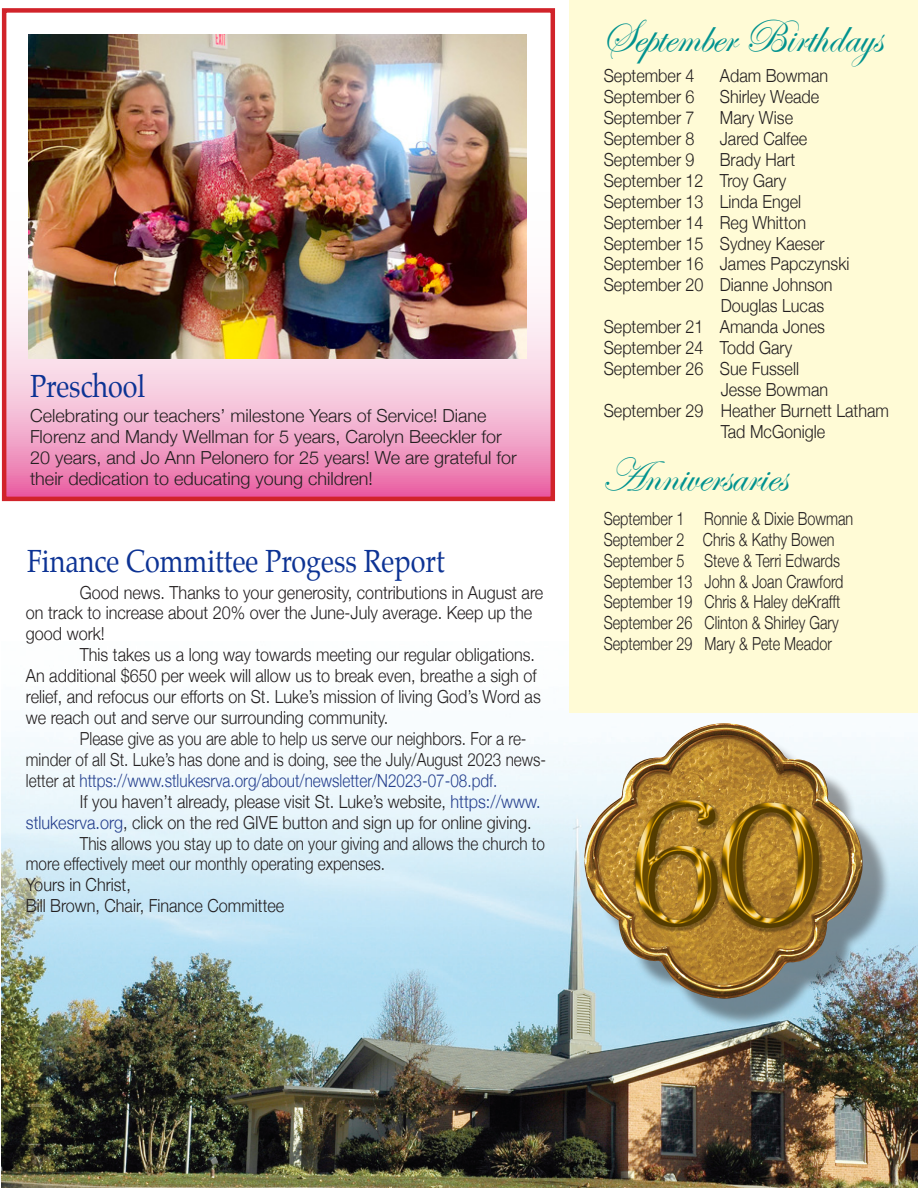
<style>
.page{position:relative;width:918px;height:1188px;background:#fff}
.page>*{position:absolute;margin:0;border:0;box-sizing:border-box;transform-origin:0 0}
.t1{font:47.85px "Edwardian Script ITC";color:#00928f;scale:.95 1}
.t2{font:31.35px "Palatino";color:#0d3394;scale:.86 1}
.t3{font:300 18px/20.9px "Helvetica Neue";color:#231f20;scale:.9 1}
.t4{font:300 18px/20.9px "Helvetica Neue";color:#231f20;scale:.85 1}
.t5{font:300 18px "Helvetica Neue";color:#231f20;scale:.8 1}
.t6{font:300 18px/20.9px "Helvetica Neue";color:#231f20}
.s1{color:#253f8e}
</style>
<div class="page">
<img style="left:1px;top:737px;width:917px;height:451px">
<svg style="left:7px;top:34px;width:543px;height:462px"></svg>
<div style="left:2px;top:8px;width:553px;height:493px;border:4px solid #d1232a"></div>
<div style="left:569px;top:0;width:349px;height:713px;background:#fffbd6"></div>
<img style="left:29px;top:34px;width:498px;height:324px">
<div style="left:596px;top:735px;width:295px;height:292px;background:#231f20;opacity:.45"></div>
<img style="left:572px;top:723px;width:294px;height:276px">
<p class="t2" style="left:30px;top:360px;width:136px">Preschool</p>
<p class="t6" style="left:30px;top:404px;width:488px">Celebrating our teachers’ milestone Years of Service! Diane Florenz and Mandy Wellman for 5 years, Carolyn Beeckler for 20 years, and Jo Ann Pelonero for 25 years! We are grateful for their dedication to educating young children!</p>
<p class="t2" style="left:27px;top:535px;width:487px">Finance Committee Progess Report</p>
<p class="t3" style="left:26px;top:581px;width:576px;text-indent:54px">Good news. Thanks to your generosity, contributions in August are on track to increase about 20% over the June-July average. Keep up the good work!</p>
<p class="t3" style="left:26px;top:643px;width:574px;text-indent:54px">This takes us a long way towards meeting our regular obligations.<br>An additional $650 per week will allow us to break even, breathe a sigh of relief, and refocus our efforts on St. Luke’s mission of living God’s Word as we reach out and serve our surrounding community.</p>
<p class="t4" style="left:26px;top:727px;width:614px;text-indent:54px">Please give as you are able to help us serve our neighbors. For a re&shy;minder of all St. Luke’s has done and is doing, see the July/August 2023 news&shy;letter at <span class="s1">https://www.stlukesrva.org/about/newsletter/N2023-07-08.pdf.</span></p>
<p class="t3" style="left:80px;top:790px;width:514px">If you haven’t already, please visit St. Luke’s website, <span class="s1">https://www.</span></p>
<p class="t3" style="left:26px;top:811px;width:563px"><span class="s1">stlukesrva.org</span>, click on the red GIVE button and sign up for online giving.</p>
<p class="t4" style="left:80px;top:832px;width:549px">This allows you stay up to date on your giving and allows the church to</p>
<p class="t4" style="left:26px;top:853px;width:424px">more effectively meet our monthly operating expenses.</p>
<p class="t3" style="left:26px;top:874px;width:118px">Yours in Christ,</p>
<p class="t3" style="left:26px;top:894px;width:289px">Bill Brown, Chair, Finance Committee</p>
<p class="t1" style="left:601px;top:11px;width:297px">September Birthdays</p>
<p class="t3" style="left:604px;top:64px;width:103px">September 4</p>
<p class="t3" style="left:720px;top:64px;width:122px">Adam Bowman</p>
<p class="t3" style="left:604px;top:85px;width:103px">September 6</p>
<p class="t3" style="left:720px;top:85px;width:112px">Shirley Weade</p>
<p class="t3" style="left:604px;top:106px;width:103px">September 7</p>
<p class="t3" style="left:720px;top:106px;width:83px">Mary Wise</p>
<p class="t3" style="left:604px;top:127px;width:103px">September 8</p>
<p class="t3" style="left:720px;top:127px;width:99px">Jared Calfee</p>
<p class="t3" style="left:604px;top:148px;width:103px">September 9</p>
<p class="t3" style="left:720px;top:148px;width:85px">Brady Hart</p>
<p class="t3" style="left:604px;top:169px;width:204px">September 12 Troy Gary</p>
<p class="t3" style="left:604px;top:190px;width:221px">September 13 Linda Engel</p>
<p class="t3" style="left:604px;top:211px;width:227px">September 14 Reg Whitton</p>
<p class="t3" style="left:604px;top:232px;width:247px">September 15 Sydney Kaeser</p>
<p class="t3" style="left:604px;top:253px;width:275px">September 16 James Papczynski</p>
<p class="t3" style="left:604px;top:274px;width:256px">September 20 Dianne Johnson</p>
<p class="t3" style="left:721px;top:294px;width:117px">Douglas Lucas</p>
<p class="t3" style="left:604px;top:315px;width:247px">September 21 Amanda Jones</p>
<p class="t3" style="left:604px;top:336px;width:211px">September 24 Todd Gary</p>
<p class="t3" style="left:604px;top:357px;width:219px">September 26 Sue Fussell</p>
<p class="t3" style="left:721px;top:378px;width:121px">Jesse Bowman</p>
<p class="t3" style="left:604px;top:399px;width:319px">September 29 Heather Burnett Latham</p>
<p class="t3" style="left:721px;top:420px;width:118px">Tad McGonigle</p>
<p class="t1" style="left:602px;top:449px;width:197px">Anniversaries</p>
<p class="t5" style="left:604px;top:504px;width:313px">September 1 Ronnie &amp; Dixie Bowman</p>
<p class="t5" style="left:604px;top:525px;width:290px">September 2 Chris &amp; Kathy Bowen</p>
<p class="t5" style="left:604px;top:546px;width:297px">September 5 Steve &amp; Terri Edwards</p>
<p class="t5" style="left:604px;top:567px;width:301px">September 13 John &amp; Joan Crawford</p>
<p class="t5" style="left:604px;top:588px;width:297px">September 19 Chris &amp; Haley deKrafft</p>
<p class="t5" style="left:604px;top:608px;width:295px">September 26 Clinton &amp; Shirley Gary</p>
<p class="t5" style="left:604px;top:629px;width:287px">September 29 Mary &amp; Pete Meador</p>
</div>
